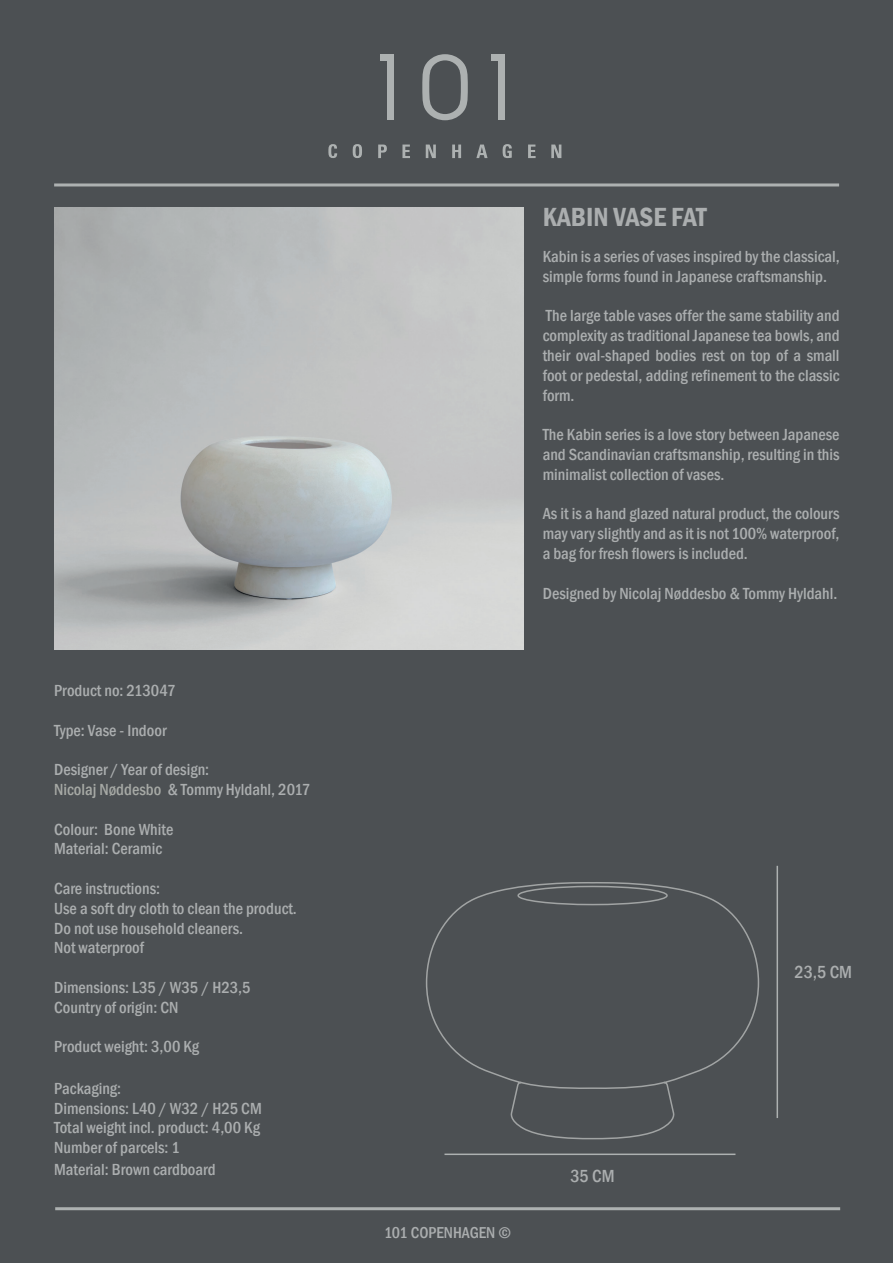
<style>
.page{position:relative;width:893px;height:1263px;background:#4c5053}
.page>*{position:absolute;margin:0;border:0;box-sizing:border-box;transform-origin:0 0}
.t1{font:600 condensed 27px "Franklin Gothic";color:#abaeaf}
.t2{font:500 condensed 18px "Franklin Gothic";color:#abaeaf}
.t3{font:500 condensed 16.5px/19.8px "Franklin Gothic";color:#abaeaf}
.t4{font:500 condensed 16.2px "Franklin Gothic";color:#abaeaf}
.s1{color:#a6a9a5}
</style>
<div class="page">
<img style="left:54px;top:207px;width:469px;height:442px">
<svg style="left:422px;top:54px;width:46px;height:66px"></svg>
<div style="left:498px;top:58px;width:6px;height:62px;background:#adb1b1"></div>
<div style="left:491px;top:54px;width:13px;height:7px;background:#adb1b1"></div>
<div style="left:387px;top:58px;width:7px;height:62px;background:#adb1b1"></div>
<div style="left:380px;top:54px;width:13px;height:7px;background:#adb1b1"></div>
<svg style="left:328px;top:144px;width:9px;height:14px"></svg>
<svg style="left:353px;top:144px;width:9px;height:14px"></svg>
<svg style="left:378px;top:145px;width:9px;height:13px"></svg>
<svg style="left:402px;top:145px;width:8px;height:13px"></svg>
<svg style="left:426px;top:145px;width:10px;height:13px"></svg>
<svg style="left:452px;top:145px;width:9px;height:13px"></svg>
<svg style="left:476px;top:145px;width:12px;height:13px"></svg>
<svg style="left:503px;top:144px;width:9px;height:14px"></svg>
<svg style="left:528px;top:145px;width:8px;height:13px"></svg>
<svg style="left:551px;top:145px;width:10px;height:13px"></svg>
<hr style="left:54px;top:183px;width:785px;height:3px;background:#adb1b1">
<hr style="left:55px;top:1207px;width:785px;height:3px;background:#adb1b1">
<hr style="left:444px;top:1153px;width:291px;height:2px;background:#adb1b1">
<hr style="left:776px;top:866px;width:2px;height:252px;background:#adb1b1">
<svg style="left:425px;top:882px;width:335px;height:258px"></svg>
<p class="t3" style="left:54px;top:680px;width:123px">Product no: 213047</p>
<p class="t3" style="left:54px;top:720px;width:114px">Type: Vase - Indoor</p>
<p class="t3" style="left:54px;top:760px;width:258px">Designer / Year of design:<br><span class="s1">Nicolaj Nøddesbo</span> &amp; Tommy Hyldahl, 2017</p>
<p class="t3" style="left:54px;top:819px;width:121px">Colour: Bone White<br>Material: Ceramic</p>
<p class="t3" style="left:54px;top:878px;width:244px">Care instructions:<br>Use a soft dry cloth to clean the product.<br>Do not use household cleaners.<br>Not waterproof</p>
<p class="t3" style="left:54px;top:977px;width:198px">Dimensions: L35 / W35 / H23,5<br>Country of origin: CN</p>
<p class="t3" style="left:54px;top:1037px;width:147px">Product weight: 3,00 Kg</p>
<p class="t3" style="left:54px;top:1078px;width:209px">Packaging:<br>Dimensions: L40 / W32 / H25 CM<br>Total weight incl. product: 4,00 Kg<br>Number of parcels: 1</p>
<p class="t3" style="left:54px;top:1159px;width:163px">Material: Brown cardboard</p>
<h1 class="t1" style="left:543px;top:199px;width:166px">KABIN VASE FAT</h1>
<p class="t3" style="left:543px;top:246px;width:298px">Kabin is a series of vases inspired by the classical, simple forms found in Japanese craftsmanship.</p>
<p class="t3" style="left:543px;top:306px;width:298px;text-align:justify">The large table vases offer the same stability and complexity as traditional Japanese tea bowls, and their oval-shaped bodies rest on top of a small foot or pedestal, adding refinement to the classic form.</p>
<p class="t3" style="left:543px;top:425px;width:298px;text-align:justify">The Kabin series is a love story between Japanese and Scandinavian craftsmanship, resulting in this minimalist collection of vases.</p>
<p class="t3" style="left:543px;top:504px;width:298px;text-align:justify">As it is a hand glazed natural product, the colours may vary slightly and as it is not 100% waterproof, a bag for fresh flowers is included.</p>
<p class="t3" style="left:543px;top:583px;width:296px">Designed by Nicolaj Nøddesbo &amp; Tommy Hyldahl.</p>
<p class="t4" style="left:384px;top:1222px;width:128px">101 COPENHAGEN ©</p>
<p class="t2" style="left:570px;top:1164px;width:46px">35 CM</p>
<p class="t2" style="left:794px;top:960px;width:59px">23,5 CM</p>
</div>
